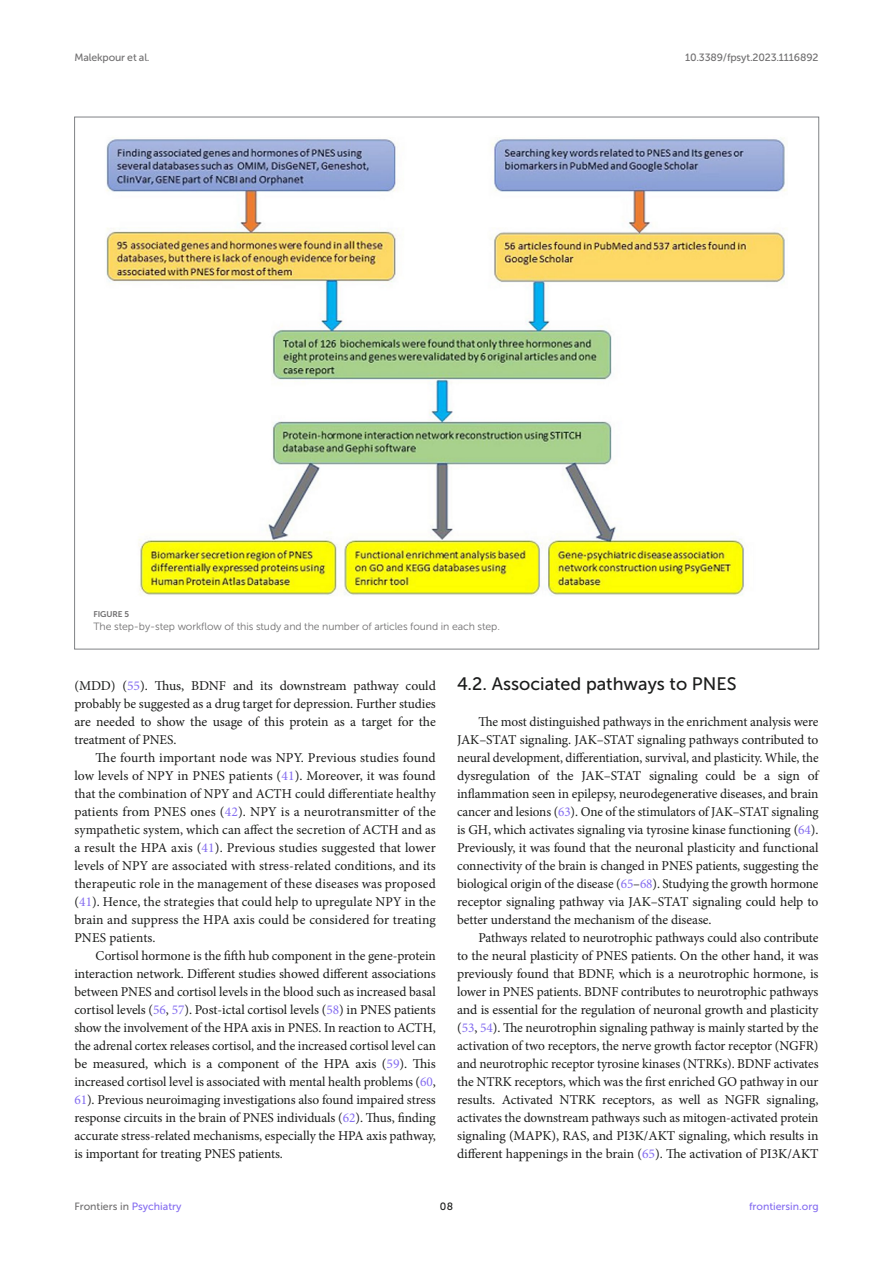
<style>
.page{position:relative;width:893px;height:1263px;background:#fff}
.page>*{position:absolute;margin:0;border:0;box-sizing:border-box;transform-origin:0 0}
.HEAD_2{font:18px "Museo Sans 500";color:#1b1c1b}
.TEXT{font:13.5px/18px "Minion Pro";letter-spacing:-.005em;color:#1b1c1b;text-align:justify}
.TEXT_FLUSH{font:13.5px/18px "Minion Pro";letter-spacing:-.01em;color:#1b1c1b;text-align:justify}
.FIG_LEG{font:10.5px "Museo Sans 300";letter-spacing:-.01em;color:#706f70}
.t1{font:10.5px "Museo Sans 500";letter-spacing:-.015em;color:#706f70}
.t2{font:10.5px "Museo Sans 500";color:#856df0}
.t3{font:10.5px "Museo Sans 500";color:#1b1c1b}
.FIG_HD{font:8.25px "Museo Sans 700";letter-spacing:-.01em;color:#706f70}
.s1{color:#856df0}
</style>
<div class="page">
<img style="left:106px;top:137px;width:681px;height:459px">
<p class="t1" style="left:74px;top:51px;width:77px">Malekpour et al.</p>
<p class="t1" style="left:685px;top:51px;width:135px">10.3389/fpsyt.2023.1116892</p>
<p class="FIG_HD" style="left:94px;top:609px;width:37px">FIGURE 5</p>
<p class="FIG_LEG" style="left:94px;top:621px;width:408px">The step-by-step workflow of this study and the number of articles found in each step.</p>
<p class="TEXT" style="left:74px;top:677px;width:363px">(MDD) (<span class="s1">55</span>). Thus, BDNF and its downstream pathway could probably be suggested as a drug target for depression. Further studies are needed to show the usage of this protein as a target for the treatment of PNES.</p>
<p class="TEXT" style="left:74px;top:749px;width:363px;text-indent:21px">The fourth important node was NPY. Previous studies found low levels of NPY in PNES patients (<span class="s1">41</span>). Moreover, it was found that the combination of NPY and ACTH could differentiate healthy patients from PNES ones (<span class="s1">42</span>). NPY is a neurotransmitter of the sympathetic system, which can affect the secretion of ACTH and as a result the HPA axis (<span class="s1">41</span>). Previous studies suggested that lower levels of NPY are associated with stress-related conditions, and its therapeutic role in the management of these diseases was proposed (<span class="s1">41</span>). Hence, the strategies that could help to upregulate NPY in the brain and suppress the HPA axis could be considered for treating PNES patients.</p>
<p class="TEXT" style="left:74px;top:947px;width:363px;text-indent:21px">Cortisol hormone is the fifth hub component in the gene-protein interaction network. Different studies showed different associations between PNES and cortisol levels in the blood such as increased basal cortisol levels (<span class="s1">56</span>, <span class="s1">57</span>). Post-ictal cortisol levels (<span class="s1">58</span>) in PNES patients show the involvement of the HPA axis in PNES. In reaction to ACTH, the adrenal cortex releases cortisol, and the increased cortisol level can be measured, which is a component of the HPA axis (<span class="s1">59</span>). This increased cortisol level is associated with mental health problems (<span class="s1">60</span>, <span class="s1">61</span>). Previous neuroimaging investigations also found impaired stress response circuits in the brain of PNES individuals (<span class="s1">62</span>). Thus, finding accurate stress-related mechanisms, especially the HPA axis pathway, is important for treating PNES patients.</p>
<p class="HEAD_2" style="left:457px;top:674px;width:281px">4.2. Associated pathways to PNES</p>
<p class="TEXT_FLUSH" style="left:457px;top:713px;width:363px;text-indent:21px">The most distinguished pathways in the enrichment analysis were JAK–STAT signaling. JAK–STAT signaling pathways contributed to neural development, differentiation, survival, and plasticity. While, the dysregulation of the JAK–STAT signaling could be a sign of inflammation seen in epilepsy, neurodegenerative diseases, and brain cancer and lesions (<span class="s1">63</span>). One of the stimulators of JAK–STAT signaling is GH, which activates signaling via tyrosine kinase functioning (<span class="s1">64</span>).<br>Previously, it was found that the neuronal plasticity and functional connectivity of the brain is changed in PNES patients, suggesting the biological origin of the disease (<span class="s1">65</span>–<span class="s1">68</span>). Studying the growth hormone receptor signaling pathway via JAK–STAT signaling could help to better understand the mechanism of the disease.</p>
<p class="TEXT" style="left:457px;top:929px;width:363px;text-indent:21px">Pathways related to neurotrophic pathways could also contribute to the neural plasticity of PNES patients. On the other hand, it was previously found that BDNF, which is a neurotrophic hormone, is lower in PNES patients. BDNF contributes to neurotrophic pathways and is essential for the regulation of neuronal growth and plasticity (<span class="s1">53</span>, <span class="s1">54</span>). The neurotrophin signaling pathway is mainly started by the activation of two receptors, the nerve growth factor receptor (NGFR) and neurotrophic receptor tyrosine kinases (NTRKs). BDNF activates the NTRK receptors, which was the first enriched GO pathway in our results. Activated NTRK receptors, as well as NGFR signaling, activates the downstream pathways such as mitogen-activated protein signaling (MAPK), RAS, and PI3K/AKT signaling, which results in different happenings in the brain (<span class="s1">65</span>). The activation of PI3K/AKT</p>
<p class="t1" style="left:74px;top:1200px;width:109px">Frontiers in <span class="s1">Psychiatry</span></p>
<p class="t3" style="left:440px;top:1200px;width:15px">08</p>
<p class="t2" style="left:749px;top:1200px;width:71px">frontiersin.org</p>
</div>
